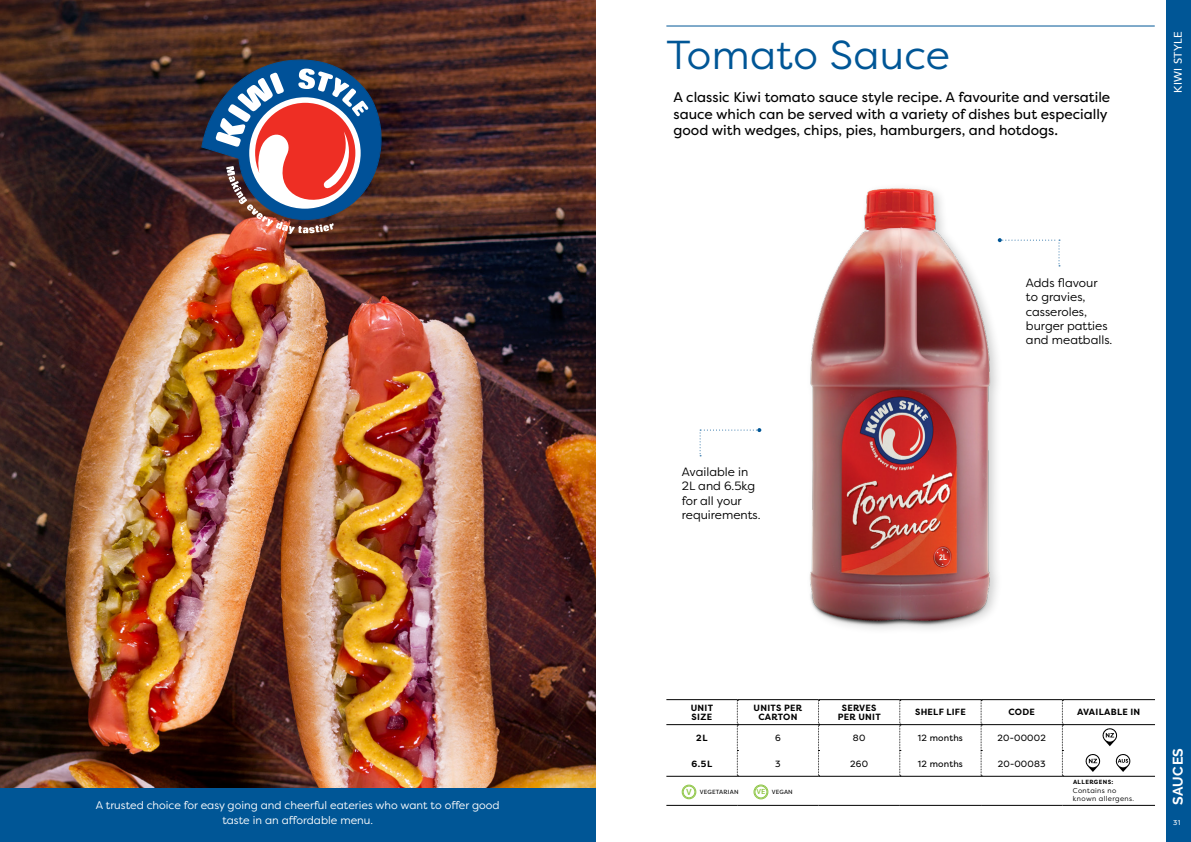
<style>
.page{position:relative;width:1191px;height:842px;background:#fff}
.page>*{position:absolute;margin:0;border:0;box-sizing:border-box;transform-origin:0 0}
.t1{font:40.4px "Filson Pro";letter-spacing:.01em;color:#005696}
.t2{font:14px/16.8px "Filson Pro";color:#000}
.t3{font:700 14px "Raleway";letter-spacing:.03em;color:#fff}
.t4{font:12px/14.4px "Filson Pro";color:#000}
.t5{font:11px/15px "Filson Pro";color:#fff;text-align:center}
.t6{font:500 11px "Avenir Next";letter-spacing:.04em;color:#fff}
.t7{font:700 9px/9px "Filson Pro";letter-spacing:.03em;color:#000;text-align:center}
.t8{font:9px "Filson Pro";letter-spacing:.02em;color:#000}
.t9{font:7px/8.4px "Filson Pro";letter-spacing:.05em;color:#000}
.t10{font:7px "Filson Pro";color:#fff}
.t11{font:6px "Filson Pro";letter-spacing:.03em;color:#000}
.t12{font:700 6px "Filson Pro";letter-spacing:.07em;color:#000}
.s1{font-weight:500;font-size:8.7px;color:#8dc543}
.s2{font-weight:500;font-size:7.2px;color:#8dc543}
</style>
<div class="page">
<img style="left:0;top:0;width:595px;height:789px">
<svg style="left:201px;top:55px;width:182px;height:179px"></svg>
<img style="left:761px;top:188px;width:300px;height:441px">
<div style="left:0;top:789px;width:595px;height:53px;background:#005696"></div>
<svg style="left:699px;top:428px;width:62px;height:28px"></svg>
<svg style="left:997px;top:238px;width:63px;height:28px"></svg>
<div style="left:1166px;top:0;width:25px;height:842px;background:#005696"></div>
<hr style="left:666px;top:26px;width:488px;height:1px;background:#005696">
<hr style="left:666px;top:699px;width:71px;height:1px;background:#000">
<hr style="left:737px;top:699px;width:81px;height:1px;background:#000">
<hr style="left:818px;top:699px;width:81px;height:1px;background:#000">
<hr style="left:899px;top:699px;width:82px;height:1px;background:#000">
<hr style="left:981px;top:699px;width:81px;height:1px;background:#000">
<hr style="left:1062px;top:699px;width:93px;height:1px;background:#000">
<hr style="left:666px;top:776px;width:71px;height:1px;background:#000">
<hr style="left:737px;top:776px;width:81px;height:1px;background:#000">
<hr style="left:818px;top:776px;width:81px;height:1px;background:#000">
<hr style="left:899px;top:776px;width:82px;height:1px;background:#000">
<hr style="left:981px;top:776px;width:81px;height:1px;background:#000">
<hr style="left:1062px;top:776px;width:93px;height:1px;background:#000">
<hr style="left:666px;top:805px;width:71px;height:1px;background:#000">
<hr style="left:737px;top:805px;width:81px;height:1px;background:#000">
<hr style="left:818px;top:805px;width:81px;height:1px;background:#000">
<hr style="left:899px;top:805px;width:82px;height:1px;background:#000">
<hr style="left:981px;top:805px;width:81px;height:1px;background:#000">
<hr style="left:1062px;top:805px;width:93px;height:1px;background:#000">
<svg style="left:666px;top:700px;width:72px;height:76px"></svg>
<svg style="left:818px;top:700px;width:1px;height:76px"></svg>
<svg style="left:899px;top:700px;width:1px;height:76px"></svg>
<svg style="left:980px;top:700px;width:2px;height:76px"></svg>
<svg style="left:1062px;top:700px;width:1px;height:76px"></svg>
<hr style="left:666px;top:750px;width:71px;height:1px;background:#fff">
<hr style="left:666px;top:724px;width:71px;height:1px;background:#000">
<hr style="left:737px;top:724px;width:81px;height:1px;background:#000">
<hr style="left:818px;top:724px;width:81px;height:1px;background:#000">
<hr style="left:899px;top:724px;width:82px;height:1px;background:#000">
<hr style="left:981px;top:724px;width:81px;height:1px;background:#000">
<hr style="left:1062px;top:724px;width:93px;height:1px;background:#000">
<svg style="left:1085px;top:754px;width:15px;height:18px"></svg>
<svg style="left:1102px;top:728px;width:15px;height:18px"></svg>
<svg style="left:1115px;top:754px;width:15px;height:18px"></svg>
<div style="left:682px;top:785px;width:14px;height:14px;border:1px solid #8dc543;border-radius:50%"></div>
<div style="left:683px;top:786px;width:12px;height:12px;border:1px solid #8dc543;border-radius:50%"></div>
<div style="left:753px;top:785px;width:15px;height:14px;border:1px solid #8dc543;border-radius:50%"></div>
<div style="left:754px;top:786px;width:13px;height:12px;border:1px solid #8dc543;border-radius:50%"></div>
<p class="t5" style="left:96px;top:797px;width:405px">A trusted choice for easy going and cheerful eateries who want to offer good taste in an affordable menu.</p>
<h1 class="t1" style="left:666px;top:28px;width:285px">Tomato Sauce</h1>
<p class="t6" style="left:1168px;top:93px;width:64px;rotate:-90deg">KIWI STYLE</p>
<p class="t2" style="left:673px;top:88px;width:438px">A classic Kiwi tomato sauce style recipe. A favourite and versatile sauce which can be served with a variety of dishes but especially good with wedges, chips, pies, hamburgers, and hotdogs.</p>
<p class="t4" style="left:682px;top:464px;width:80px">Available in<br>2L and 6.5kg for all your requirements.</p>
<p class="t4" style="left:1026px;top:275px;width:88px">Adds flavour to gravies, casseroles, burger patties and meatballs.</p>
<p class="t7" style="left:691px;top:703px;width:24px;text-align:left">UNIT<br>SIZE</p>
<p class="t7" style="left:753px;top:703px;width:50px">UNITS PER<br>CARTON</p>
<p class="t7" style="left:838px;top:703px;width:44px">SERVES<br>PER UNIT</p>
<p class="t7" style="left:915px;top:708px;width:52px">SHELF LIFE</p>
<p class="t7" style="left:1008px;top:708px;width:28px">CODE</p>
<p class="t7" style="left:1077px;top:708px;width:65px">AVAILABLE IN</p>
<p class="t7" style="left:696px;top:733px;width:13px">2L</p>
<p class="t8" style="left:775px;top:732px;width:7px">6</p>
<p class="t8" style="left:853px;top:732px;width:14px">80</p>
<p class="t8" style="left:918px;top:732px;width:46px">12 months</p>
<p class="t8" style="left:997px;top:732px;width:50px">20-00002</p>
<p class="t7" style="left:691px;top:759px;width:22px">6.5L</p>
<p class="t8" style="left:775px;top:757px;width:7px">3</p>
<p class="t8" style="left:850px;top:757px;width:19px">260</p>
<p class="t8" style="left:918px;top:757px;width:46px">12 months</p>
<p class="t8" style="left:997px;top:757px;width:49px">20-00083</p>
<p class="t12" style="left:1073px;top:778px;width:42px">ALLERGENS:</p>
<p class="t9" style="left:1073px;top:786px;width:63px">Contains no known allergens.</p>
<p class="t11" style="left:686px;top:788px;width:54px"><span class="s1">V</span> VEGETARIAN</p>
<p class="t11" style="left:756px;top:788px;width:38px"><span class="s2">VE</span> VEGAN</p>
<p class="t3" style="left:1169px;top:805px;width:59px;rotate:-90deg">SAUCES</p>
<p class="t10" style="left:1173px;top:818px;width:9px">31</p>
</div>
